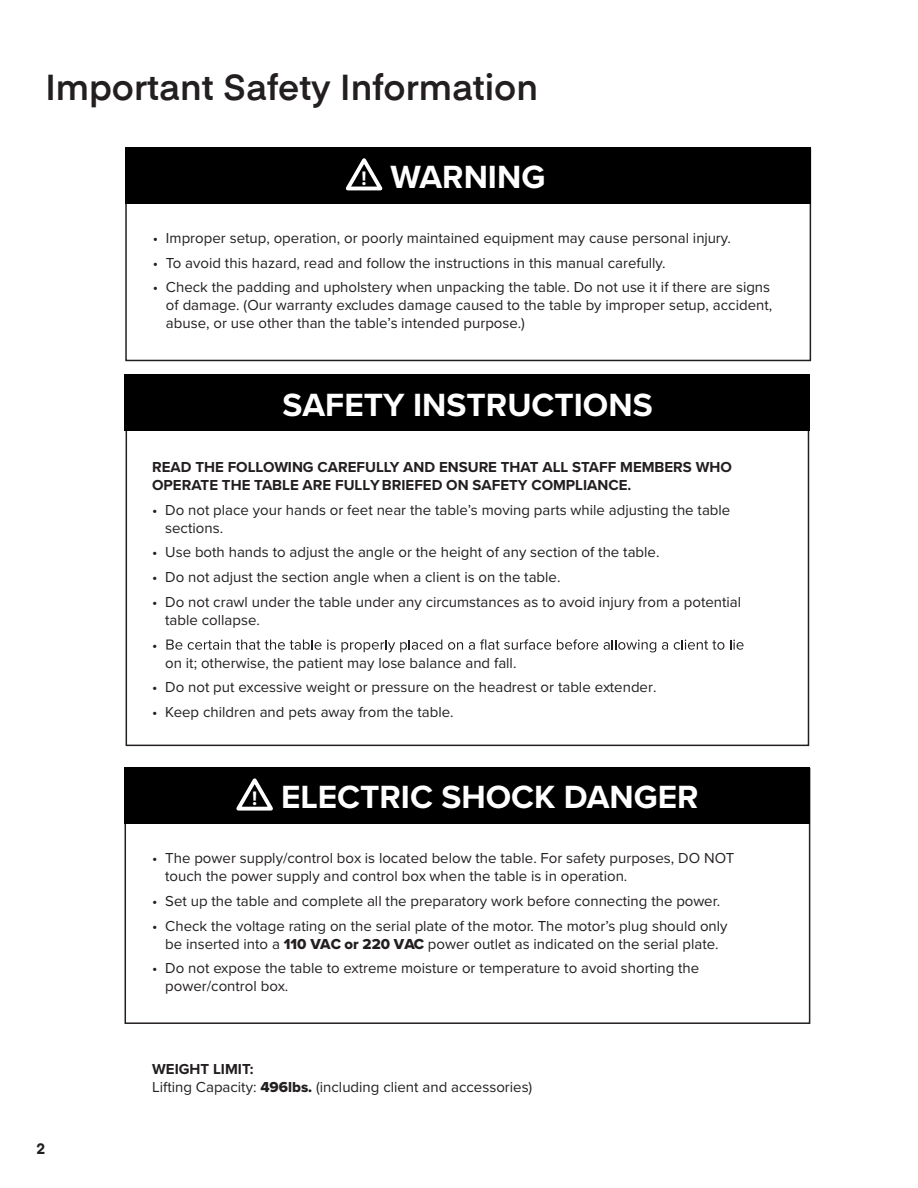
<style>
.page{position:relative;width:918px;height:1188px;background:#fff}
.page>*{position:absolute;margin:0;border:0;box-sizing:border-box;transform-origin:0 0}
.t1{font:600 36px "Eina 02";color:#231f20}
.t2{font:700 33.3px "Proxima Nova";color:#fff}
.t3{font:15px/18px "Proxima Nova";color:#231f20}
.t4{font:700 15px/18px "Proxima Nova";color:#231f20}
.t5{font:700 15px "Eina 01";color:#231f20}
.s1{font-size:20.25px}
.s2{font-family:"Proxima Nova Extrabld"}
.s3{font-weight:700}
</style>
<div class="page">
<div style="left:125px;top:148px;width:686px;height:213px;border:2px solid #231f20"></div>
<div style="left:125px;top:148px;width:686px;height:56px;background:#000"></div>
<svg style="left:345px;top:158px;width:38px;height:33px"></svg>
<svg style="left:166px;top:640px;width:16px;height:10px"></svg>
<svg style="left:188px;top:640px;width:254px;height:12px"></svg>
<svg style="left:448px;top:642px;width:15px;height:8px"></svg>
<svg style="left:469px;top:639px;width:82px;height:11px"></svg>
<svg style="left:557px;top:639px;width:41px;height:11px"></svg>
<svg style="left:604px;top:640px;width:52px;height:12px"></svg>
<svg style="left:662px;top:642px;width:6px;height:8px"></svg>
<svg style="left:674px;top:640px;width:50px;height:10px"></svg>
<svg style="left:730px;top:640px;width:14px;height:10px"></svg>
<div style="left:125px;top:375px;width:685px;height:56px;background:#000"></div>
<div style="left:125px;top:768px;width:685px;height:56px;background:#000"></div>
<svg style="left:236px;top:778px;width:37px;height:33px"></svg>
<p class="t1" style="left:45px;top:61px;width:494px">Important Safety Information</p>
<h2 class="t2" style="left:361px;top:152px;width:185px"><span class="s1">!</span> WARNING</h2>
<p class="t3" style="left:153px;top:228px;width:580px">• Improper setup, operation, or poorly maintained equipment may cause personal injury.</p>
<p class="t3" style="left:153px;top:253px;width:514px">• To avoid this hazard, read and follow the instructions in this manual carefully.</p>
<p class="t3" style="left:166px;top:278px;width:608px;text-indent:-13px">• Check the padding and upholstery when unpacking the table. Do not use it if there are signs of damage. (Our warranty excludes damage caused to the table by improper setup, accident, abuse, or use other than the table’s intended purpose.)</p>
<h2 class="t2" style="left:283px;top:380px;width:372px">SAFETY INSTRUCTIONS</h2>
<p class="t4" style="left:152px;top:457px;width:581px">READ THE FOLLOWING CAREFULLY AND ENSURE THAT ALL STAFF MEMBERS WHO<br>OPERATE THE TABLE ARE FULLY BRIEFED ON SAFETY COMPLIANCE.</p>
<p class="t3" style="left:165px;top:500px;width:567px;text-indent:-13px">• Do not place your hands or feet near the table’s moving parts while adjusting the table sections.</p>
<p class="t3" style="left:152px;top:543px;width:509px">• Use both hands to adjust the angle or the height of any section of the table.</p>
<p class="t3" style="left:152px;top:567px;width:410px">• Do not adjust the section angle when a client is on the table.</p>
<p class="t3" style="left:165px;top:592px;width:577px;text-indent:-13px">• Do not crawl under the table under any circumstances as to avoid injury from a potential table collapse.</p>
<p class="t3" style="left:152px;top:635px;width:7px">•</p>
<p class="t3" style="left:165px;top:653px;width:353px">on it; otherwise, the patient may lose balance and fall.</p>
<p class="t3" style="left:152px;top:678px;width:506px">• Do not put excessive weight or pressure on the headrest or table extender.</p>
<p class="t3" style="left:152px;top:702px;width:303px">• Keep children and pets away from the table.</p>
<h2 class="t2" style="left:252px;top:772px;width:448px"><span class="s1">!</span> ELECTRIC SHOCK DANGER</h2>
<p class="t3" style="left:165px;top:848px;width:570px;text-indent:-13px">• The power supply/control box is located below the table. For safety purposes, DO NOT touch the power supply and control box when the table is in operation.</p>
<p class="t3" style="left:152px;top:891px;width:570px">• Set up the table and complete all the preparatory work before connecting the power.</p>
<p class="t3" style="left:152px;top:916px;width:577px;text-align:center">• Check the voltage rating on the serial plate of the motor. The motor’s plug should only be inserted into a <span class="s2">110 VAC or 220 VAC</span> power outlet as indicated on the serial plate.</p>
<p class="t3" style="left:165px;top:959px;width:536px;text-indent:-13px">• Do not expose the table to extreme moisture or temperature to avoid shorting the power/control box.</p>
<p class="t5" style="left:36px;top:1138px;width:10px">2</p>
<p class="t3" style="left:152px;top:1060px;width:382px"><span class="s3">WEIGHT LIMIT:<br></span>Lifting Capacity: <span class="s2">496lbs.</span> (including client and accessories)</p>
</div>
